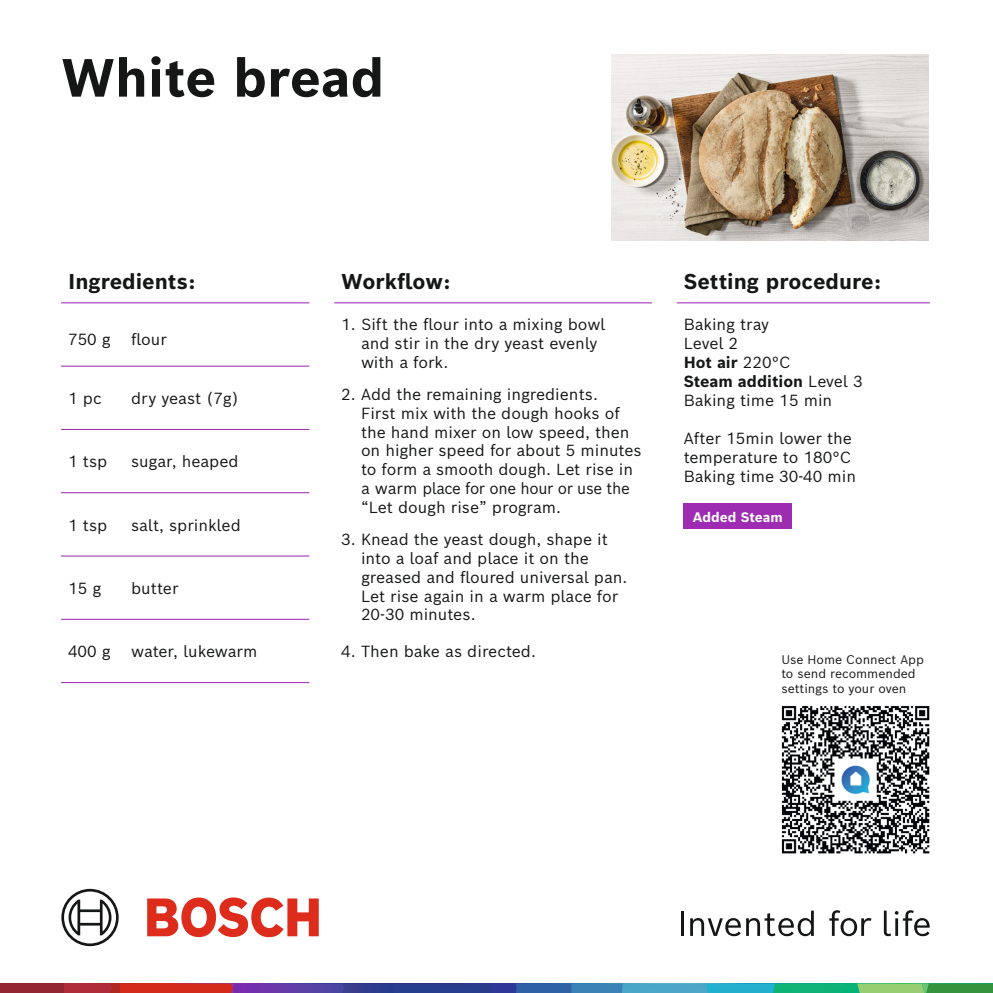
<style>
.page{position:relative;width:993px;height:993px;background:#fff}
.page>*{position:absolute;margin:0;border:0;box-sizing:border-box;transform-origin:0 0}
.t1{font:700 52.5px "Bosch Sans";color:#151616}
.t2{font:700 21px "Bosch Sans";color:#151616}
.t3{font:15.75px/18.9px "Bosch Sans";color:#151616}
.t4{font:700 15.75px "Bosch Sans";color:#151616}
.t5{font:700 13.47px "Bosch Sans";color:#fff}
.t6{font:12.25px/14.7px "Bosch Sans";color:#151616}
.s1{font-weight:400}
</style>
<div class="page">
<img style="left:611px;top:55px;width:317px;height:186px">
<div style="left:0;top:983px;width:64px;height:9px;background:#942533"></div>
<svg style="left:64px;top:983px;width:928px;height:9px;background:#566c81"></svg>
<svg style="left:147px;top:897px;width:171px;height:39px"></svg>
<svg style="left:61px;top:888px;width:58px;height:57px"></svg>
<hr style="left:681px;top:911px;width:3px;height:24px;background:#151616">
<svg style="left:690px;top:910px;width:123px;height:25px"></svg>
<svg style="left:829px;top:910px;width:42px;height:25px"></svg>
<svg style="left:883px;top:910px;width:46px;height:25px"></svg>
<hr style="left:61px;top:302px;width:248px;height:1px;background:#9d2cb2">
<hr style="left:61px;top:365px;width:248px;height:1px;background:#9d2cb2">
<hr style="left:61px;top:429px;width:248px;height:1px;background:#9d2cb2">
<hr style="left:61px;top:492px;width:248px;height:1px;background:#9d2cb2">
<hr style="left:61px;top:555px;width:248px;height:1px;background:#9d2cb2">
<hr style="left:61px;top:618px;width:248px;height:1px;background:#9d2cb2">
<hr style="left:61px;top:681px;width:248px;height:2px;background:#9d2cb2">
<hr style="left:334px;top:302px;width:317px;height:1px;background:#9d2cb2">
<hr style="left:676px;top:302px;width:253px;height:1px;background:#9d2cb2">
<div style="left:683px;top:503px;width:108px;height:26px;background:#9d2cb2"></div>
<img style="left:781px;top:705px;width:148px;height:148px">
<p class="t1" style="left:61px;top:42px;width:325px">White bread</p>
<p class="t2" style="left:68px;top:267px;width:129px">Ingredients:</p>
<p class="t2" style="left:341px;top:267px;width:111px">Workflow:</p>
<p class="t2" style="left:683px;top:267px;width:199px">Setting procedure:</p>
<p class="t3" style="left:68px;top:329px;width:44px">750 g</p>
<p class="t3" style="left:131px;top:329px;width:37px">flour</p>
<p class="t3" style="left:68px;top:388px;width:35px">1 pc</p>
<p class="t3" style="left:131px;top:388px;width:109px">dry yeast (7g)</p>
<p class="t3" style="left:68px;top:451px;width:41px">1 tsp</p>
<p class="t3" style="left:131px;top:451px;width:109px">sugar, heaped</p>
<p class="t3" style="left:68px;top:514px;width:41px">1 tsp</p>
<p class="t3" style="left:131px;top:514px;width:111px">salt, sprinkled</p>
<p class="t3" style="left:68px;top:578px;width:35px">15 g</p>
<p class="t3" style="left:131px;top:578px;width:49px">butter</p>
<p class="t3" style="left:68px;top:641px;width:44px">400 g</p>
<p class="t3" style="left:131px;top:641px;width:128px">water, lukewarm</p>
<p class="t3" style="left:361px;top:314px;width:246px;text-indent:-20px">1. Sift the flour into a mixing bowl and stir in the dry yeast evenly with a fork.</p>
<p class="t3" style="left:361px;top:384px;width:282px;text-indent:-20px">2. Add the remaining ingredients.<br>First mix with the dough hooks of the hand mixer on low speed, then on higher speed for about 5 minutes to form a smooth dough. Let rise in a warm place for one hour or use the “Let dough rise” program.</p>
<p class="t3" style="left:361px;top:529px;width:268px;text-indent:-20px">3. Knead the yeast dough, shape it into a loaf and place it on the greased and floured universal pan.<br>Let rise again in a warm place for<br>20-30 minutes.</p>
<p class="t3" style="left:341px;top:641px;width:196px">4. Then bake as directed.</p>
<p class="t3" style="left:683px;top:314px;width:87px">Baking tray</p>
<p class="t3" style="left:683px;top:333px;width:56px">Level 2</p>
<p class="t4" style="left:683px;top:352px;width:108px">Hot air <span class="s1">220°C</span></p>
<p class="t4" style="left:683px;top:371px;width:180px">Steam addition <span class="s1">Level 3</span></p>
<p class="t3" style="left:683px;top:390px;width:150px">Baking time 15 min</p>
<p class="t3" style="left:683px;top:428px;width:170px">After 15min lower the temperature to 180°C</p>
<p class="t3" style="left:683px;top:466px;width:174px">Baking time 30-40 min</p>
<p class="t5" style="left:692px;top:507px;width:91px">Added Steam</p>
<p class="t6" style="left:781px;top:651px;width:144px">Use Home Connect App to send recommended settings to your oven</p>
</div>
